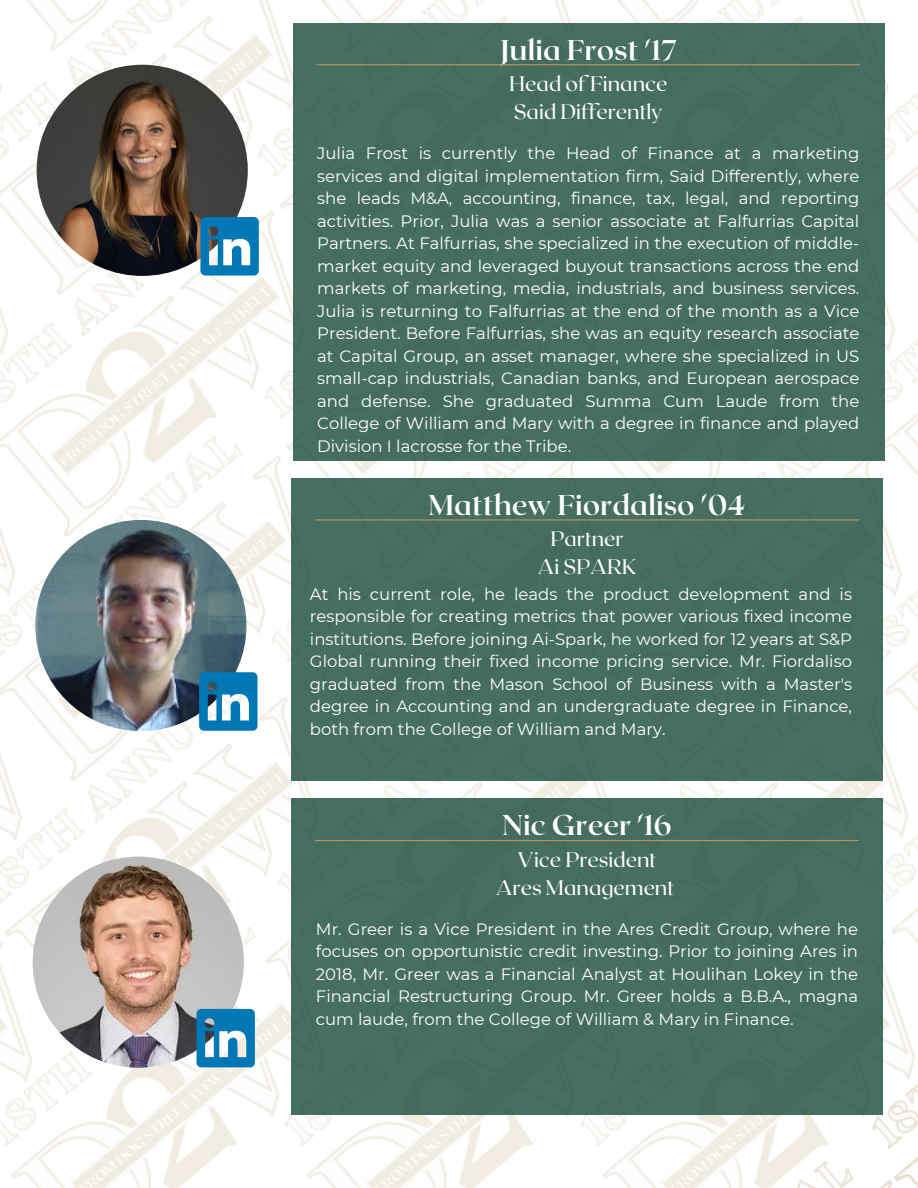
<style>
.page{position:relative;width:918px;height:1188px;background:#fff}
.page>*{position:absolute;margin:0;border:0;box-sizing:border-box;transform-origin:0 0}
.t1{font:700 28.5px "Roxborough CF";color:#fff}
.t2{font:21px/28.2px "Roxborough CF";color:#fff;text-align:center}
.t3{font:16.5px/22.5px "Montserrat";color:#fff;text-align:justify}
</style>
<div class="page">
<img style="left:534px;top:781px;width:289px;height:18px">
<img style="left:102px;top:622px;width:296px;height:242px">
<img style="left:521px;top:461px;width:295px;height:17px">
<img style="left:89px;top:321px;width:292px;height:242px">
<img style="left:82px;top:77px;width:211px;height:244px">
<img style="left:212px;top:0;width:295px;height:78px">
<img style="left:507px;top:0;width:296px;height:23px">
<img style="left:82px;top:0;width:289px;height:77px">
<img style="left:404px;top:1115px;width:129px;height:73px">
<img style="left:0;top:864px;width:404px;height:324px">
<img style="left:0;top:721px;width:102px;height:330px">
<img style="left:816px;top:321px;width:102px;height:146px">
<img style="left:823px;top:380px;width:95px;height:419px">
<img style="left:850px;top:0;width:68px;height:321px">
<img style="left:0;top:379px;width:95px;height:427px">
<img style="left:0;top:257px;width:89px;height:308px">
<img style="left:0;top:0;width:82px;height:322px">
<img style="left:830px;top:620px;width:88px;height:247px">
<img style="left:883px;top:867px;width:35px;height:239px">
<img style="left:566px;top:1106px;width:352px;height:82px">
<div style="left:291px;top:799px;width:592px;height:316px;background:#466e62"></div>
<img style="left:33px;top:857px;width:211px;height:211px;border-radius:50%">
<svg style="left:196px;top:1009px;width:59px;height:58px;background:#388fbd"></svg>
<hr style="left:315px;top:840px;width:544px;height:1px;background:#b9975b">
<div style="left:291px;top:478px;width:592px;height:303px;background:#466e62"></div>
<img style="left:35px;top:520px;width:211px;height:211px;border-radius:50%">
<svg style="left:199px;top:672px;width:59px;height:59px;background:#378fbe"></svg>
<hr style="left:315px;top:519px;width:544px;height:2px;background:#b9975b">
<div style="left:293px;top:23px;width:591px;height:438px;background:#466e62"></div>
<img style="left:37px;top:65px;width:211px;height:211px;border-radius:50%">
<svg style="left:200px;top:217px;width:59px;height:59px"></svg>
<hr style="left:317px;top:64px;width:543px;height:1px;background:#b9975b">
<p class="t1" style="left:500px;top:31px;width:179px">Julia Frost '17</p>
<p class="t2" style="left:509px;top:69px;width:160px;text-align:left">Head of Finance<br>Said Differently</p>
<p class="t3" style="left:317px;top:142px;width:544px">Julia Frost is currently the Head of Finance at a marketing services and digital implementation firm, Said Differently, where she leads M&amp;A, accounting, finance, tax, legal, and reporting activities. Prior, Julia was a senior associate at Falfurrias Capital Partners. At Falfurrias, she specialized in the execution of middle&shy;market equity and leveraged buyout transactions across the end markets of marketing, media, industrials, and business services.<br>Julia is returning to Falfurrias at the end of the month as a Vice President. Before Falfurrias, she was an equity research associate at Capital Group, an asset manager, where she specialized in US small-cap industrials, Canadian banks, and European aerospace and defense. She graduated Summa Cum Laude from the College of William and Mary with a degree in finance and played Division I lacrosse for the Tribe.</p>
<p class="t1" style="left:429px;top:486px;width:318px">Matthew Fiordaliso '04</p>
<p class="t2" style="left:538px;top:524px;width:100px">Partner<br>Ai SPARK</p>
<p class="t3" style="left:310px;top:582px;width:544px">At his current role, he leads the product development and is responsible for creating metrics that power various fixed income institutions. Before joining Ai-Spark, he worked for 12 years at S&amp;P Global running their fixed income pricing service. Mr. Fiordaliso graduated from the Mason School of Business with a Master's degree in Accounting and an undergraduate degree in Finance, both from the College of William and Mary.</p>
<p class="t1" style="left:502px;top:807px;width:171px">Nic Greer '16</p>
<p class="t2" style="left:496px;top:844px;width:180px">Vice President<br>Ares Management</p>
<p class="t3" style="left:316px;top:918px;width:544px">Mr. Greer is a Vice President in the Ares Credit Group, where he focuses on opportunistic credit investing. Prior to joining Ares in 2018, Mr. Greer was a Financial Analyst at Houlihan Lokey in the Financial Restructuring Group. Mr. Greer holds a B.B.A., magna cum laude, from the College of William &amp; Mary in Finance.</p>
</div>
